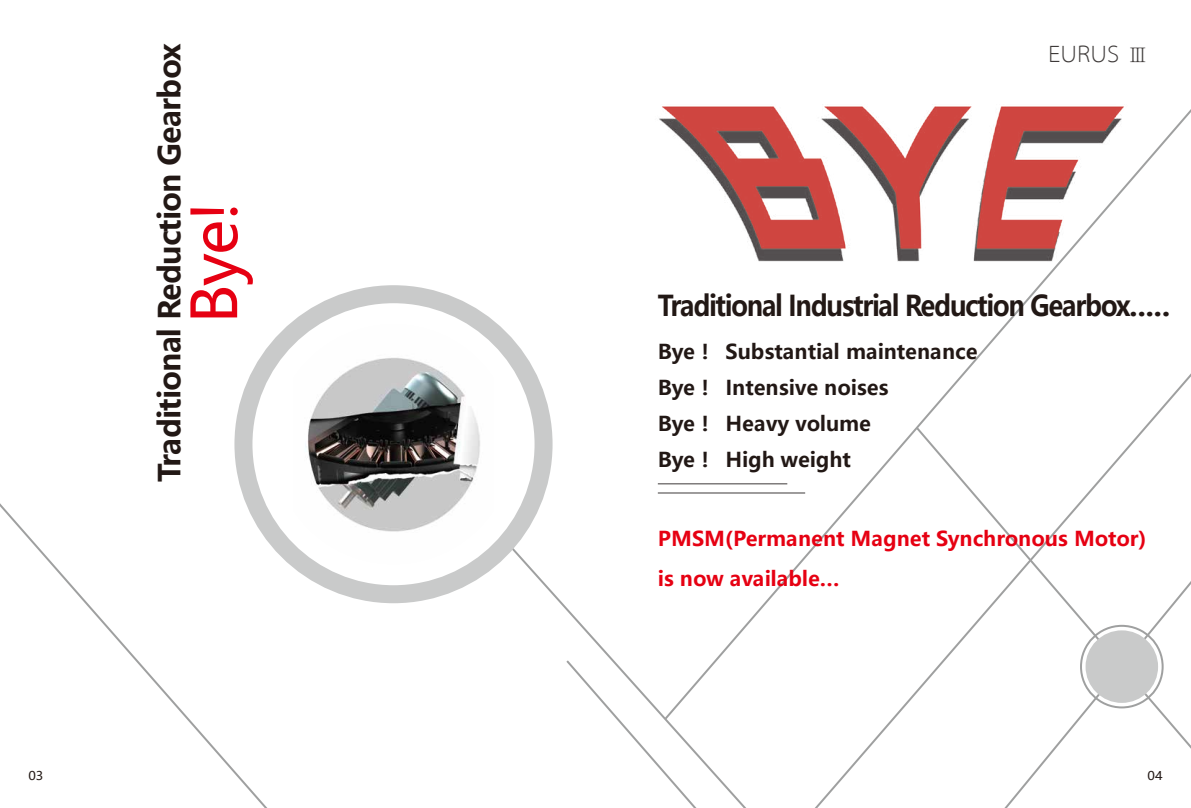
<style>
.page{position:relative;width:1191px;height:808px;background:#fff}
.page>*{position:absolute;margin:0;border:0;box-sizing:border-box;transform-origin:0 0}
.t1{font:61.8px "Microsoft Ya Hei";color:#e60012}
.t2{font:700 30px "Microsoft Ya Hei";letter-spacing:-.025em;color:#221815}
.t3{font:700 28.4px "Microsoft Ya Hei";letter-spacing:-.05em;color:#221815;scale:.9 1}
.t4{font:24px "REEJI Zhanghai Shan Rui Xian GB1.0";color:#3e3a39}
.t5{font:700 20.3px/35.9px "Microsoft Ya Hei";color:#221815}
.t6{font:700 20.3px/40.6px "Microsoft Ya Hei";color:#e60012}
.t7{font:12px "Microsoft Ya Hei";color:#221815;scale:1.06 1}
.s1{font-family:"By JOSSQ DMF in Bei Jing"}
</style>
<div class="page">
<img style="left:293px;top:324px;width:201px;height:240px">
<svg style="left:0;top:492px;width:276px;height:316px"></svg>
<svg style="left:510px;top:546px;width:245px;height:262px"></svg>
<svg style="left:564px;top:658px;width:141px;height:150px"></svg>
<svg style="left:806px;top:362px;width:385px;height:446px"></svg>
<svg style="left:914px;top:425px;width:277px;height:340px"></svg>
<svg style="left:996px;top:569px;width:195px;height:239px"></svg>
<div style="left:1080px;top:625px;width:83px;height:83px;border:2px solid #9fa0a0;border-radius:50%"></div>
<div style="left:1085px;top:630px;width:73px;height:73px;background:#c9caca;border-radius:50%"></div>
<hr style="left:658px;top:493px;width:147px;height:1px;background:#3e3a39">
<hr style="left:658px;top:484px;width:129px;height:1px;background:#3e3a39">
<img style="left:659px;top:106px;width:469px;height:156px">
<div style="left:234px;top:285px;width:318px;height:318px;border:18px solid #c9caca;border-radius:50%"></div>
<h2 class="t2" style="left:149px;top:482px;width:440px;rotate:-90deg">Traditional Reduction Gearbox</h2>
<h1 class="t1" style="left:173px;top:323px;width:123px;rotate:-90deg">Bye!</h1>
<p class="t4" style="left:1048px;top:39px;width:103px">EURUS <span class="s1">Ⅲ</span></p>
<h3 class="t3" style="left:658px;top:286px;width:571px">Traditional Industrial Reduction Gearbox.....</h3>
<p class="t5" style="left:658px;top:333px;width:321px">Bye ！ Substantial maintenance<br>Bye ！ Intensive noises<br>Bye ！ Heavy volume<br>Bye ！ High weight</p>
<p class="t6" style="left:658px;top:517px;width:490px">PMSM(Permanent Magnet Synchronous Motor) is now available…</p>
<p class="t7" style="left:28px;top:767px;width:16px">03</p>
<p class="t7" style="left:1147px;top:767px;width:16px">04</p>
</div>
